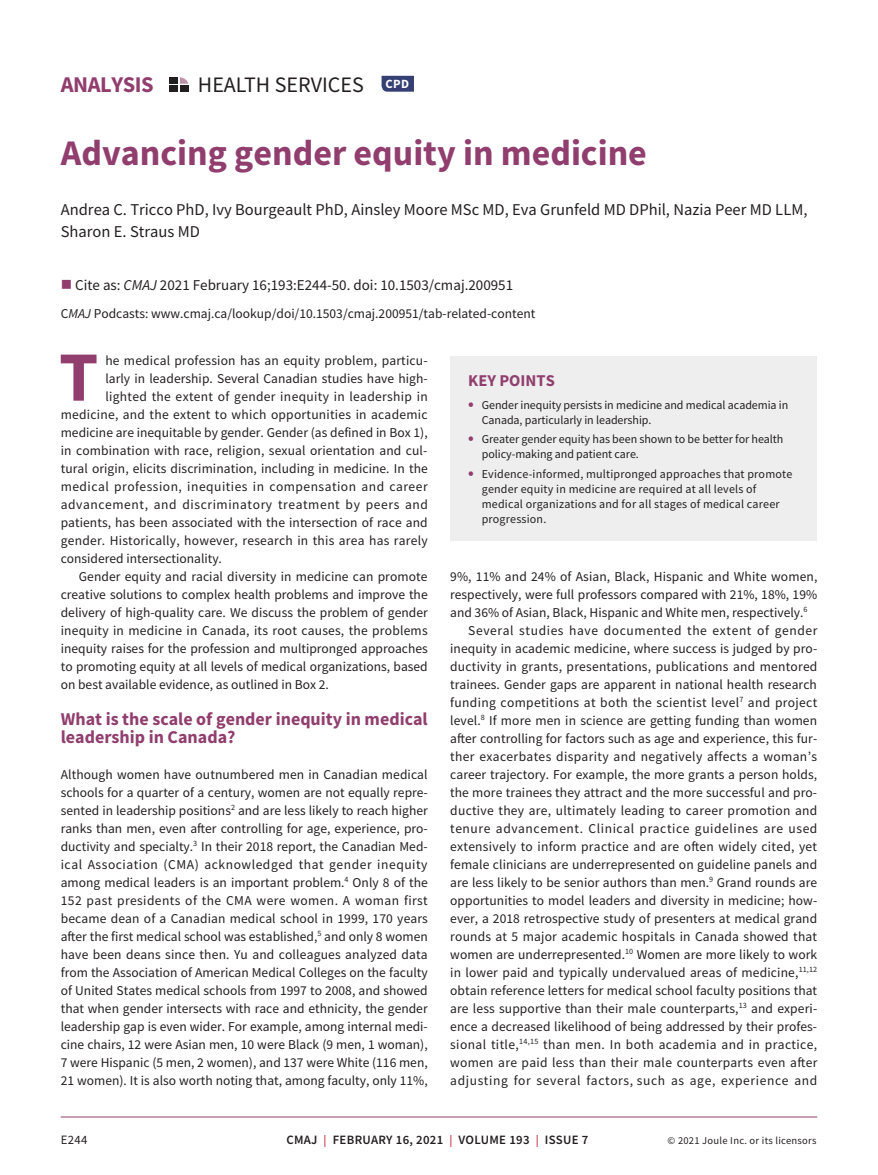
<style>
.page{position:relative;width:878px;height:1175px;background:#fff}
.page>*{position:absolute;margin:0;border:0;box-sizing:border-box;transform-origin:0 0}
.t1{font:700 70.65px "Source Sans Pro";color:#913e6e}
.t2{font:700 36px "Source Sans Pro";color:#913e6e}
.t3{font:700 22.5px "Source Sans Pro";letter-spacing:-.02em;color:#913e6e}
.t4{font:22.05px "Source Sans Pro";color:#231f20}
.t5{font:700 18px/18px "Source Sans Pro";color:#913e6e}
.t6{font:16.5px/22.5px "Source Sans Pro";color:#231f20}
.t7{font:700 16.5px "Source Sans Pro";color:#913e6e}
.t8{font:15px "Source Sans Pro";color:#231f20}
.t9{font:13.5px/18px "Source Sans Pro";letter-spacing:.005em;color:#231f20;text-align:justify}
.t10{font:13.5px "Source Sans Pro";letter-spacing:.025em;color:#231f20}
.t11{font:13.5px "Source Sans Pro";letter-spacing:.045em;color:#231f20}
.t12{font:13.5px "Source Sans Pro";letter-spacing:.03em;color:#231f20}
.t13{font:13.5px "Source Sans Pro";letter-spacing:.035em;color:#231f20}
.t14{font:13.5px "Source Sans Pro";letter-spacing:.04em;color:#231f20}
.t15{font:600 12.75px "Source Sans Pro";letter-spacing:.025em;color:#231f20}
.t16{font:12.75px "Source Sans Pro";color:#231f20}
.t17{font:12px/15px "Source Sans Pro";letter-spacing:-.005em;color:#231f20}
.t18{font:12px/15px "Source Sans Pro";letter-spacing:.015em;color:#231f20}
.t19{font:10.5px "Source Sans Pro";letter-spacing:.025em;color:#231f20}
.s1{color:#913e6e}
.s2{font-style:italic}
.s3{font-weight:700;font-size:16.5px;color:#913e6e}
.s4{font-size:12px;color:#c5384e}
</style>
<div class="page">
<hr style="left:61px;top:1116px;width:756px;height:1px;background:#913e6e">
<svg style="left:381px;top:76px;width:33px;height:16px"></svg>
<div style="left:169px;top:77px;width:9px;height:7px;background:#231f20"></div>
<div style="left:169px;top:85px;width:9px;height:7px;background:#231f20"></div>
<svg style="left:180px;top:77px;width:8px;height:7px"></svg>
<div style="left:180px;top:85px;width:8px;height:7px;background:#231f20"></div>
<div style="left:450px;top:356px;width:367px;height:184px;background:#eeeeef"></div>
<h3 class="t3" style="left:61px;top:69px;width:94px">ANALYSIS</h3>
<h3 class="t4" style="left:198px;top:70px;width:212px">HEALTH SERVICES <sup>CPD</sup></h3>
<h2 class="t2" style="left:61px;top:129px;width:587px">Advancing gender equity in medicine</h2>
<p class="t6" style="left:61px;top:198px;width:748px">Andrea C. Tricco PhD, Ivy Bourgeault PhD, Ainsley Moore MSc MD, Eva Grunfeld MD DPhil, Nazia Peer MD LLM,<br>Sharon E. Straus MD</p>
<p class="t8" style="left:61px;top:275px;width:454px"><span class="s1">■</span> Cite as: <span class="s2">CMAJ</span> 2021 February 16;193:E244-50. doi: 10.1503/cmaj.200951</p>
<p class="t9" style="left:61px;top:304px;width:476px">C<span class="s2">MAJ</span> Podcasts: www.cmaj.ca/lookup/doi/10.1503/cmaj.200951/tab-related-content</p>
<h1 class="t1" style="left:59px;top:329px;width:41px">T</h1>
<p class="t9" style="left:105px;top:351px;width:324px">he medical profession has an equity problem, particu-</p>
<p class="t9" style="left:105px;top:369px;width:324px">larly in leadership. Several Canadian studies have high-</p>
<p class="t10" style="left:105px;top:387px;width:324px">lighted the extent of gender inequity in leadership in</p>
<p class="t9" style="left:61px;top:405px;width:368px">medicine, and the extent to which opportunities in academic</p>
<p class="t9" style="left:61px;top:423px;width:368px">medicine are inequitable by gender. Gender (as defined in Box 1),</p>
<p class="t9" style="left:61px;top:441px;width:368px">in combination with race, religion, sexual orientation and cul-</p>
<p class="t9" style="left:61px;top:459px;width:368px">tural origin, elicits discrimination, including in medicine. In the</p>
<p class="t13" style="left:61px;top:477px;width:368px">medical profession, inequities in compensation and career</p>
<p class="t11" style="left:61px;top:495px;width:369px">advancement, and discriminatory treatment by peers and</p>
<p class="t9" style="left:61px;top:513px;width:368px">patients, has been associated with the intersection of race and</p>
<p class="t9" style="left:61px;top:531px;width:368px">gender. Historically, however, research in this area has rarely</p>
<p class="t9" style="left:61px;top:549px;width:163px">considered intersectionality.</p>
<p class="t9" style="left:79px;top:567px;width:350px">Gender equity and racial diversity in medicine can promote</p>
<p class="t9" style="left:61px;top:585px;width:368px">creative solutions to complex health problems and improve the</p>
<p class="t9" style="left:61px;top:603px;width:368px">delivery of high-quality care. We discuss the problem of gender</p>
<p class="t9" style="left:61px;top:621px;width:368px">inequity in medicine in Canada, its root causes, the problems</p>
<p class="t9" style="left:61px;top:639px;width:368px">inequity raises for the profession and multipronged approaches</p>
<p class="t9" style="left:61px;top:657px;width:368px">to promoting equity at all levels of medical organizations, based</p>
<p class="t9" style="left:61px;top:675px;width:269px">on best available evidence, as outlined in Box 2.</p>
<h3 class="t5" style="left:61px;top:709px;width:368px">What is the scale of gender inequity in medical leadership in Canada?</h3>
<p class="t9" style="left:61px;top:765px;width:369px">Although women have outnumbered men in Canadian medical schools for a quarter of a century, women are not equally repre&shy;sented in leadership positions<sup>2</sup> and are less likely to reach higher ranks than men, even after controlling for age, experience, pro&shy;ductivity and specialty.<sup>3</sup> In their 2018 report, the Canadian Med&shy;ical Association (CMA) acknowledged that gender inequity among medical leaders is an important problem.<sup>4</sup> Only 8 of the 152 past presidents of the CMA were women. A woman first became dean of a Canadian medical school in 1999, 170 years after the first medical school was established,<sup>5</sup> and only 8 women have been deans since then. Yu and colleagues analyzed data from the Association of American Medical Colleges on the faculty of United States medical schools from 1997 to 2008, and showed that when gender intersects with race and ethnicity, the gender leadership gap is even wider. For example, among internal medi&shy;cine chairs, 12 were Asian men, 10 were Black (9 men, 1 woman), 7 were Hispanic (5 men, 2 women), and 137 were White (116 men, 21 women). It is also worth noting that, among faculty, only 11%,</p>
<p class="t7" style="left:468px;top:369px;width:88px">KEY POINTS</p>
<p class="t17" style="left:482px;top:397px;width:308px;text-indent:-14px"><span class="s3">•</span> Gender inequity persists in medicine and medical academia in<br>Canada, particularly in leadership.</p>
<p class="t17" style="left:482px;top:431px;width:303px;text-indent:-14px"><span class="s3">•</span> Greater gender equity has been shown to be better for health policy-making and patient care.</p>
<p class="t18" style="left:482px;top:466px;width:312px;text-indent:-14px"><span class="s3">•</span> Evidence-informed, multipronged approaches that promote gender equity in medicine are required at all levels of medical organizations and for all stages of medical career progression.</p>
<p class="t9" style="left:450px;top:567px;width:368px">9%, 11% and 24% of Asian, Black, Hispanic and White women,</p>
<p class="t9" style="left:450px;top:585px;width:368px">respectively, were full professors compared with 21%, 18%, 19%</p>
<p class="t9" style="left:450px;top:603px;width:359px">and 36% of Asian, Black, Hispanic and White men, respectively.<sup>6</sup></p>
<p class="t11" style="left:468px;top:621px;width:350px">Several studies have documented the extent of gender</p>
<p class="t9" style="left:450px;top:639px;width:368px">inequity in academic medicine, where success is judged by pro-</p>
<p class="t9" style="left:450px;top:657px;width:368px">ductivity in grants, presentations, publications and mentored</p>
<p class="t9" style="left:450px;top:675px;width:368px">trainees. Gender gaps are apparent in national health research</p>
<p class="t10" style="left:450px;top:693px;width:368px">funding competitions at both the scientist level<sup>7</sup> and project</p>
<p class="t9" style="left:450px;top:711px;width:368px">level.<sup>8</sup> If more men in science are getting funding than women</p>
<p class="t9" style="left:450px;top:729px;width:368px">after controlling for factors such as age and experience, this fur-</p>
<p class="t10" style="left:450px;top:747px;width:368px">ther exacerbates disparity and negatively affects a woman’s</p>
<p class="t9" style="left:450px;top:765px;width:368px">career trajectory. For example, the more grants a person holds,</p>
<p class="t9" style="left:450px;top:783px;width:368px">the more trainees they attract and the more successful and pro-</p>
<p class="t9" style="left:450px;top:801px;width:368px">ductive they are, ultimately leading to career promotion and</p>
<p class="t14" style="left:450px;top:819px;width:369px">tenure advancement. Clinical practice guidelines are used</p>
<p class="t9" style="left:450px;top:837px;width:368px">extensively to inform practice and are often widely cited, yet</p>
<p class="t9" style="left:450px;top:855px;width:368px">female clinicians are underrepresented on guideline panels and</p>
<p class="t9" style="left:450px;top:873px;width:368px">are less likely to be senior authors than men.<sup>9</sup> Grand rounds are</p>
<p class="t9" style="left:450px;top:891px;width:368px">opportunities to model leaders and diversity in medicine; how-</p>
<p class="t9" style="left:450px;top:909px;width:368px">ever, a 2018 retrospective study of presenters at medical grand</p>
<p class="t9" style="left:450px;top:927px;width:368px">rounds at 5 major academic hospitals in Canada showed that</p>
<p class="t9" style="left:450px;top:945px;width:368px">women are underrepresented.<sup>10</sup> Women are more likely to work</p>
<p class="t9" style="left:450px;top:963px;width:368px">in lower paid and typically undervalued areas of medicine,<sup>11,12</sup></p>
<p class="t9" style="left:450px;top:981px;width:368px">obtain reference letters for medical school faculty positions that</p>
<p class="t9" style="left:450px;top:999px;width:368px">are less supportive than their male counterparts,<sup>13</sup> and experi-</p>
<p class="t9" style="left:450px;top:1017px;width:368px">ence a decreased likelihood of being addressed by their profes-</p>
<p class="t12" style="left:450px;top:1035px;width:368px">sional title,<sup>14,15</sup> than men. In both academia and in practice,</p>
<p class="t9" style="left:450px;top:1053px;width:368px">women are paid less than their male counterparts even after</p>
<p class="t11" style="left:450px;top:1071px;width:368px">adjusting for several factors, such as age, experience and</p>
<p class="t16" style="left:61px;top:1132px;width:28px">E244</p>
<p class="t15" style="left:286px;top:1131px;width:303px">CMAJ <span class="s4">|</span> FEBRUARY 16, 2021 <span class="s4">|</span> VOLUME 193 <span class="s4">|</span> ISSUE 7</p>
<p class="t19" style="left:667px;top:1134px;width:150px">© 2021 Joule Inc. or its licensors</p>
</div>
